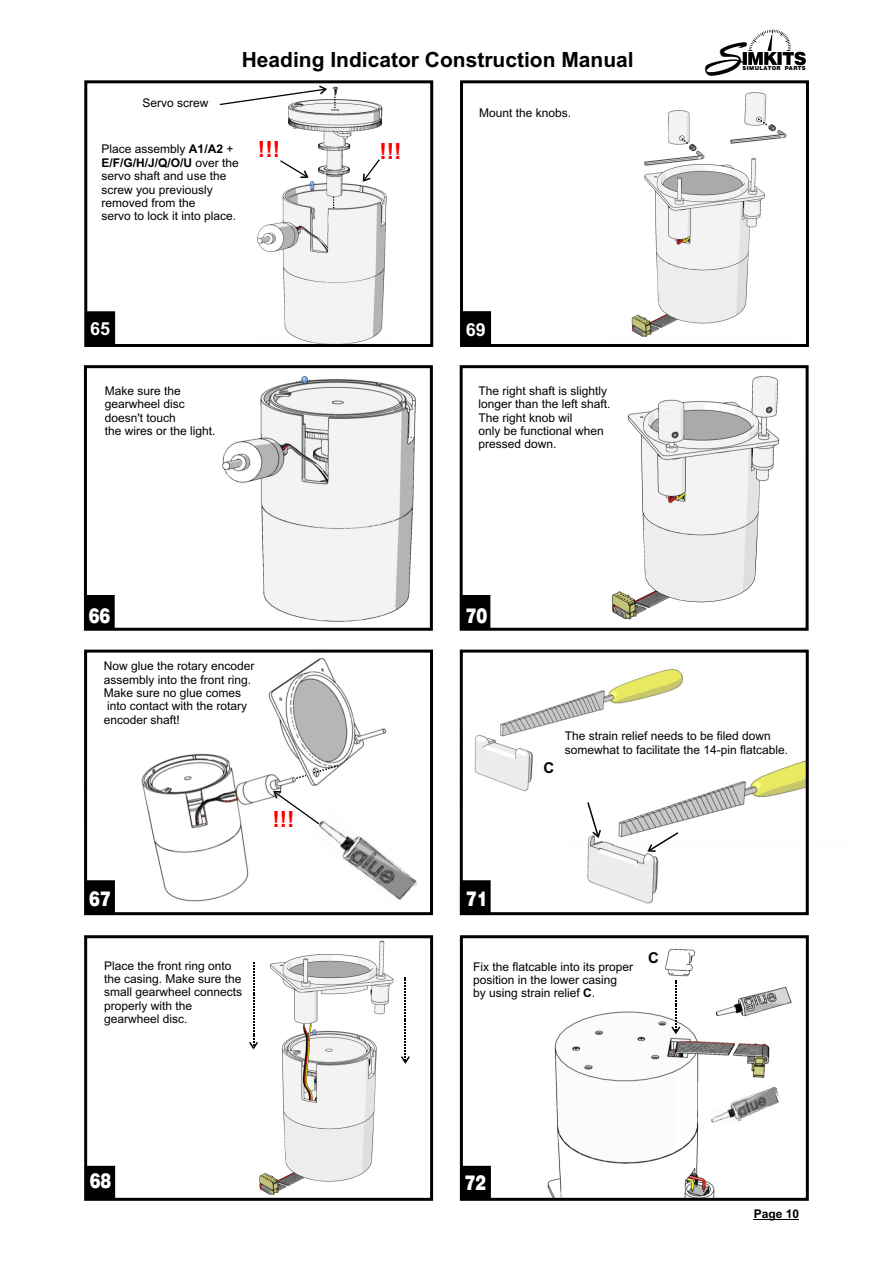
<style>
.page{position:relative;width:894px;height:1263px;background:#fff}
.page>*{position:absolute;margin:0;border:0;box-sizing:border-box;transform-origin:0 0}
.t1{font:47.55px "Rapier LET";color:#000}
.t2{font:700 22.35px "Arial";color:#f00}
.t3{font:700 21px "Arial";color:#000}
.t4{font:20.7px "Swis 721 Blk BT";color:#fff;scale:.79 1}
.t5{font:700 18px "Arial";color:#fff}
.t6{font:700 15px "Arial";color:#000}
.t7{font:12px/13.4px "Arial";color:#000}
.t8{font:700 12px "Arial";color:#000}
.t9{font:5.4px "Swis 721 Blk BT";letter-spacing:.075em;color:#000}
.s1{font-weight:700}
</style>
<div class="page">
<img style="left:257px;top:85px;width:130px;height:258px">
<img style="left:522px;top:915px;width:270px;height:305px">
<div style="left:551px;top:1199px;width:167px;height:64px;background:#fff"></div>
<img style="left:709px;top:1087px;width:73px;height:41px">
<img style="left:459px;top:655px;width:224px;height:146px">
<img style="left:566px;top:738px;width:243px;height:179px">
<img style="left:253px;top:940px;width:141px;height:255px">
<img style="left:84px;top:657px;width:343px;height:259px">
<img style="left:611px;top:376px;width:168px;height:244px">
<img style="left:631px;top:92px;width:156px;height:245px">
<hr style="left:754px;top:1219px;width:45px;height:1px;background:#000">
<div style="left:84px;top:650px;width:349px;height:265px;border:3px solid #000"></div>
<div style="left:84px;top:365px;width:349px;height:266px;border:3px solid #000"></div>
<div style="left:460px;top:365px;width:349px;height:266px;border:3px solid #000"></div>
<div style="left:85px;top:595px;width:30px;height:34px;background:#000;border:1px solid #000"></div>
<div style="left:461px;top:595px;width:29px;height:34px;background:#000"></div>
<div style="left:84px;top:80px;width:349px;height:267px;border:3px solid #000"></div>
<div style="left:460px;top:80px;width:349px;height:267px;border:3px solid #000"></div>
<div style="left:86px;top:311px;width:29px;height:34px;background:#000;border:1px solid #000"></div>
<div style="left:461px;top:311px;width:30px;height:34px;background:#000;border:1px solid #000"></div>
<div style="left:84px;top:935px;width:349px;height:266px;border:3px solid #000"></div>
<div style="left:460px;top:935px;width:349px;height:266px;border:3px solid #000"></div>
<div style="left:85px;top:1166px;width:30px;height:34px;background:#000"></div>
<div style="left:461px;top:1166px;width:30px;height:34px;background:#000;border:1px solid #000"></div>
<div style="left:460px;top:650px;width:349px;height:265px;border:3px solid #000"></div>
<div style="left:85px;top:880px;width:30px;height:34px;background:#000;border:1px solid #000"></div>
<div style="left:461px;top:880px;width:30px;height:34px;background:#000;border:1px solid #000"></div>
<svg style="left:671px;top:980px;width:9px;height:54px"></svg>
<svg style="left:587px;top:802px;width:14px;height:36px"></svg>
<svg style="left:647px;top:832px;width:31px;height:20px"></svg>
<svg style="left:249px;top:963px;width:9px;height:87px"></svg>
<svg style="left:401px;top:977px;width:9px;height:87px"></svg>
<svg style="left:295px;top:763px;width:47px;height:17px"></svg>
<svg style="left:680px;top:136px;width:11px;height:10px"></svg>
<svg style="left:756px;top:117px;width:13px;height:10px"></svg>
<svg style="left:334px;top:94px;width:2px;height:14px"></svg>
<svg style="left:220px;top:86px;width:107px;height:19px"></svg>
<svg style="left:280px;top:160px;width:29px;height:18px"></svg>
<svg style="left:363px;top:159px;width:17px;height:23px"></svg>
<img style="left:312px;top:810px;width:105px;height:96px">
<svg style="left:273px;top:791px;width:46px;height:33px"></svg>
<img style="left:222px;top:376px;width:194px;height:246px">
<svg style="left:743px;top:30px;width:63px;height:35px"></svg>
<h3 class="t3" style="left:242px;top:52px;width:394px">Heading Indicator Construction Manual</h3>
<h1 class="t1" style="left:704px;top:28px;width:41px">S</h1>
<p class="t9" style="left:742px;top:66px;width:65px">SIMULATOR PARTS</p>
<p class="t7" style="left:142px;top:97px;width:68px">Servo screw</p>
<p class="t7" style="left:102px;top:144px;width:139px">Place assembly <span class="s1">A1/A2</span> +<br><span class="s1">E/F/G/H/J/Q/O/U</span> over the servo shaft and use the screw you previously removed from the<br>servo to lock it into place.</p>
<h2 class="t2" style="left:258px;top:141px;width:24px">!!!</h2>
<h2 class="t2" style="left:379px;top:143px;width:24px">!!!</h2>
<h3 class="t5" style="left:90px;top:322px;width:22px">65</h3>
<p class="t7" style="left:105px;top:385px;width:112px">Make sure the gearwheel disc doesn't touch<br>the wires or the light.</p>
<h3 class="t4" style="left:89px;top:607px;width:29px">66</h3>
<p class="t7" style="left:104px;top:660px;width:152px">Now glue the rotary encoder assembly into the front ring.<br>Make sure no glue comes into contact with the rotary encoder shaft!</p>
<h3 class="t4" style="left:89px;top:890px;width:29px">67</h3>
<p class="t7" style="left:104px;top:960px;width:140px">Place the front ring onto the casing. Make sure the small gearwheel connects properly with the gearwheel disc.</p>
<h2 class="t2" style="left:272px;top:810px;width:24px">!!!</h2>
<h3 class="t4" style="left:90px;top:1173px;width:29px">68</h3>
<p class="t7" style="left:479px;top:108px;width:94px">Mount the knobs.</p>
<h3 class="t5" style="left:466px;top:323px;width:22px">69</h3>
<p class="t7" style="left:478px;top:385px;width:134px">The right shaft is slightly longer than the left shaft.<br>The right knob wil<br>only be functional when pressed down.</p>
<h3 class="t4" style="left:466px;top:607px;width:29px">70</h3>
<h3 class="t4" style="left:466px;top:890px;width:29px">71</h3>
<p class="t6" style="left:543px;top:762px;width:12px">C</p>
<p class="t7" style="left:565px;top:731px;width:225px">The strain relief needs to be filed down somewhat to facilitate the 14-pin flatcable.</p>
<p class="t7" style="left:473px;top:961px;width:162px">Fix the flatcable into its proper position in the lower casing<br>by using strain relief <span class="s1">C</span>.</p>
<p class="t6" style="left:648px;top:952px;width:12px">C</p>
<h3 class="t4" style="left:465px;top:1174px;width:29px">72</h3>
<p class="t8" style="left:754px;top:1210px;width:47px">Page 10</p>
</div>
